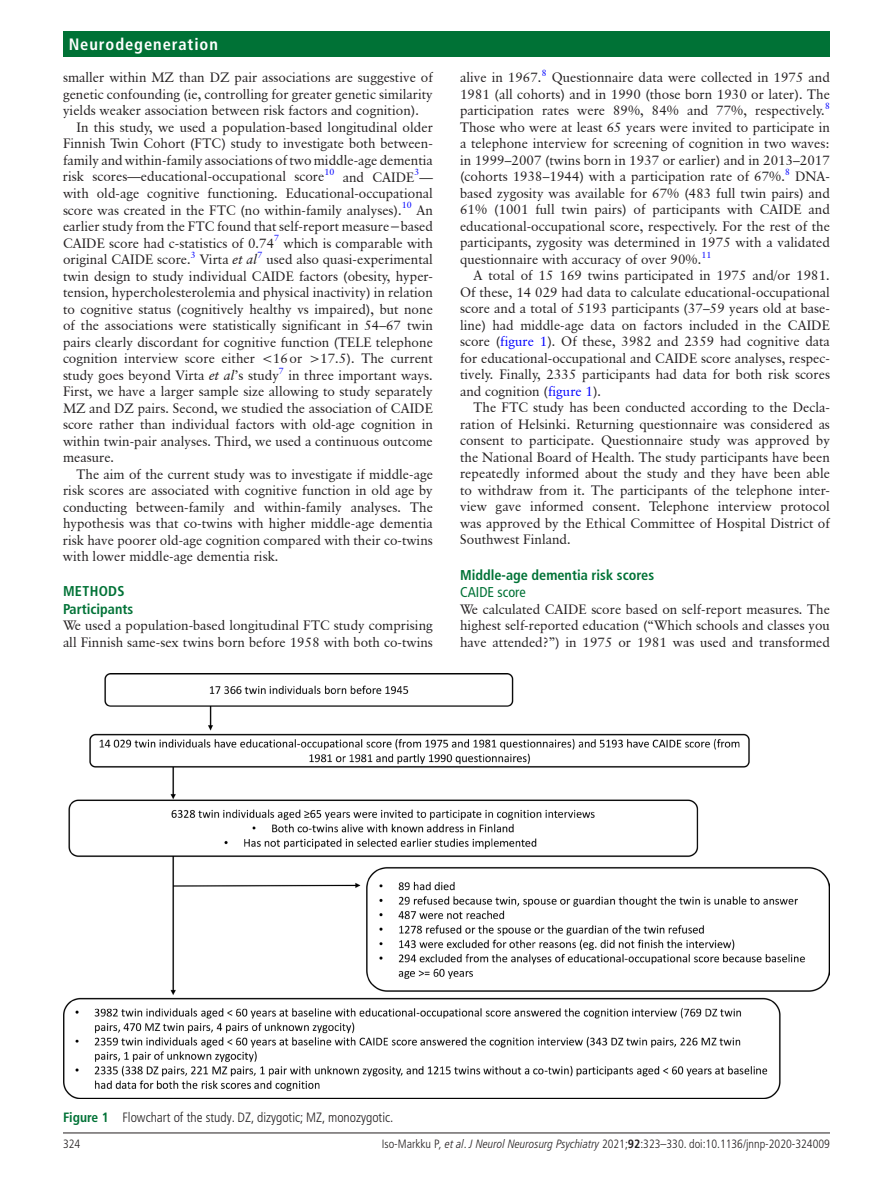
<style>
.page{position:relative;width:893px;height:1191px;background:#fff}
.page>*{position:absolute;margin:0;border:0;box-sizing:border-box;transform-origin:0 0}
.t1{font:700 condensed 16.5px "Frutiger LT Pro";letter-spacing:.055em;color:#fff}
.t2{font:700 condensed 14.25px/17.2px "Frutiger LT Pro";color:#007236}
.t3{font:condensed 14.25px "Frutiger LT Pro";color:#007236}
.t4{font:13.5px/16.5px "Classical Garamond BT";color:#231f20;text-align:justify}
.t5{font:300 condensed 13.5px "Frutiger LT Pro";color:#231f20}
.t6{font:300 condensed 12px "Frutiger LT Pro";color:#231f20}
.s1{font-style:italic}
.s2{color:#00f}
.s3{font-weight:700;color:#007236}
.s4{font-weight:700}
</style>
<div class="page">
<hr style="left:63px;top:1132px;width:767px;height:1px;background:#231f20">
<div style="left:63px;top:31px;width:767px;height:25px;background:#007236"></div>
<img style="left:63px;top:674px;width:767px;height:424px">
<p class="t1" style="left:69px;top:34px;width:151px">Neurodegeneration</p>
<p class="t4" style="left:63px;top:69px;width:371px">smaller within MZ than DZ pair associations are suggestive of genetic confounding (ie, controlling for greater genetic similarity yields weaker association between risk factors and cognition).</p>
<p class="t4" style="left:63px;top:119px;width:371px;text-indent:14px">In this study, we used a population-based longitudinal older Finnish Twin Cohort (FTC) study to investigate both between&shy;family and within-family associations of two middle-age dementia risk scores—educational-occupational score<sup>10</sup> and CAIDE<sup>3</sup>— with old-age cognitive functioning. Educational-occupational score was created in the FTC (no within-family analyses).<sup>10</sup> An earlier study from the FTC found that self-report measure−based CAIDE score had c-statistics of 0.74<sup>7</sup> which is comparable with original CAIDE score.<sup>3</sup> Virta <span class="s1">et al</span><sup>7</sup> used also quasi-experimental twin design to study individual CAIDE factors (obesity, hyper&shy;tension, hypercholesterolemia and physical inactivity) in relation to cognitive status (cognitively healthy vs impaired), but none of the associations were statistically significant in 54–67 twin pairs clearly discordant for cognitive function (TELE telephone cognition interview score either &lt;16or &gt;17.5). The current study goes beyond Virta <span class="s1">et al</span>’s study<sup>7</sup> in three important ways.<br>First, we have a larger sample size allowing to study separately MZ and DZ pairs. Second, we studied the association of CAIDE score rather than individual factors with old-age cognition in within twin-pair analyses. Third, we used a continuous outcome measure.</p>
<p class="t4" style="left:63px;top:465px;width:371px;text-indent:14px">The aim of the current study was to investigate if middle-age risk scores are associated with cognitive function in old age by conducting between-family and within-family analyses. The hypothesis was that co-twins with higher middle-age dementia risk have poorer old-age cognition compared with their co-twins with lower middle-age dementia risk.</p>
<p class="t2" style="left:63px;top:583px;width:72px">METHODS<br>Participants</p>
<p class="t4" style="left:63px;top:617px;width:371px">We used a population-based longitudinal FTC study comprising all Finnish same-sex twins born before 1958 with both co-twins</p>
<p class="t4" style="left:460px;top:69px;width:371px">alive in 1967.<sup>8</sup> Questionnaire data were collected in 1975 and 1981 (all cohorts) and in 1990 (those born 1930 or later). The participation rates were 89%, 84% and 77%, respectively.<sup>8<br></sup>Those who were at least 65 years were invited to participate in a telephone interview for screening of cognition in two waves: in 1999–2007 (twins born in 1937 or earlier) and in 2013–2017 (cohorts 1938–1944) with a participation rate of 67%.<sup>8</sup> DNA&shy;based zygosity was available for 67% (483 full twin pairs) and 61% (1001 full twin pairs) of participants with CAIDE and educational-occupational score, respectively. For the rest of the participants, zygosity was determined in 1975 with a validated questionnaire with accuracy of over 90%.<sup>11</sup></p>
<p class="t4" style="left:460px;top:267px;width:371px;text-indent:14px">A total of 15 169 twins participated in 1975 and/or 1981.<br>Of these, 14 029 had data to calculate educational-occupational score and a total of 5193 participants (37–59 years old at base&shy;line) had middle-age data on factors included in the CAIDE score (<span class="s2">figure 1</span>). Of these, 3982 and 2359 had cognitive data for educational-occupational and CAIDE score analyses, respec&shy;tively. Finally, 2335 participants had data for both risk scores and cognition (<span class="s2">figure 1</span>).</p>
<p class="t4" style="left:460px;top:399px;width:371px;text-indent:14px">The FTC study has been conducted according to the Decla&shy;ration of Helsinki. Returning questionnaire was considered as consent to participate. Questionnaire study was approved by the National Board of Health. The study participants have been repeatedly informed about the study and they have been able to withdraw from it. The participants of the telephone inter&shy;view gave informed consent. Telephone interview protocol was approved by the Ethical Committee of Hospital District of Southwest Finland.</p>
<p class="t2" style="left:460px;top:566px;width:196px">Middle-age dementia risk scores</p>
<p class="t3" style="left:460px;top:584px;width:67px">CAIDE score</p>
<p class="t4" style="left:460px;top:600px;width:371px">We calculated CAIDE score based on self-report measures. The highest self-reported education (“Which schools and classes you have attended?”) in 1975 or 1981 was used and transformed</p>
<p class="t5" style="left:63px;top:1109px;width:332px"><span class="s3">Figure 1</span> Flowchart of the study. DZ, dizygotic; MZ, monozygotic.</p>
<p class="t6" style="left:63px;top:1136px;width:19px">324</p>
<p class="t6" style="left:382px;top:1136px;width:450px">Iso-Markku P<span class="s1">, et al</span>. <span class="s1">J Neurol Neurosurg Psychiatry</span> 2021;<span class="s4">92</span>:323–330. doi:10.1136/jnnp-2020-324009</p>
</div>
